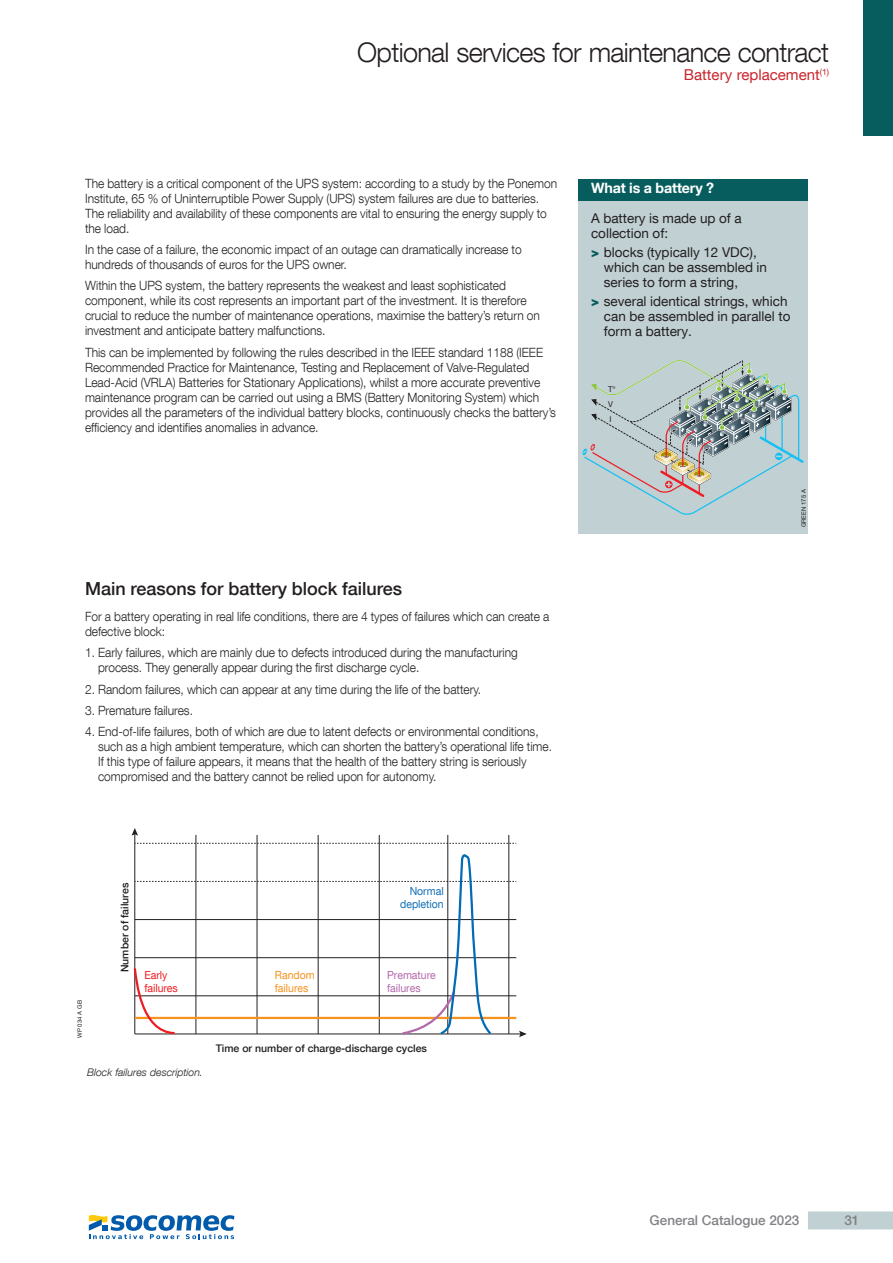
<style>
.page{position:relative;width:893px;height:1263px;background:#fff}
.page>*{position:absolute;margin:0;border:0;box-sizing:border-box;transform-origin:0 0}
.Titre_Cartouche{font:300 27px "Helvetica Neue LT Com";letter-spacing:-.025em;color:#231f20}
.titre_sous_partie{font:500 18px "Helvetica Neue LT Com";color:#231f20}
.sous_famille_cart{font:15px "Helvetica Neue LT Com";color:#c8242b}
.navig_titre{font:700 14.25px "Helvetica Neue LT Com";letter-spacing:-.01em;color:#fff}
.navig_texte_sans{font:13.5px/15px "Helvetica Neue LT Com";color:#231f20}
.t1{font:500 13.5px "Helvetica Neue LT Com";color:#808285}
.t2{font:300 12.75px/15px "Helvetica Neue LT Com";letter-spacing:-.005em;color:#231f20;scale:.94 1}
.t3{font:11.1px/12.6px "Helvetica Neue LT Com";color:#b368aa;scale:.94 1}
.t4{font:11.1px/12.6px "Helvetica Neue LT Com";color:#1170b6;text-align:right;scale:.94 1}
.t5{font:11.1px/12.6px "Helvetica Neue LT Com";color:#f7931d;scale:.94 1}
.t6{font:11.1px/12.6px "Helvetica Neue LT Com";color:#ee1d23;scale:.94 1}
.t7{font:500 10.5px "Helvetica Neue LT Com";color:#231f20}
.légende{font:italic 300 10.5px "Helvetica Neue LT Com";color:#231f20}
.t8{font:7.95px/14.9px "Helvetica Neue";color:#231f20}
.référence_-_texte_co{font:6px "Helvetica Neue LT Com";color:#231f20}
.s1{font-weight:900;color:#075c5e}
</style>
<div class="page">
<div style="left:808px;top:1211px;width:85px;height:18px;background:#c0d0d3"></div>
<svg style="left:89px;top:1215px;width:145px;height:24px"></svg>
<div style="left:863px;top:0;width:30px;height:136px;background:#075c5e"></div>
<div style="left:578px;top:200px;width:230px;height:334px;background:#c0d0d3"></div>
<div style="left:578px;top:179px;width:230px;height:21px;background:#075c5e"></div>
<hr style="left:134px;top:833px;width:1px;height:201px;background:#231f20">
<svg style="left:132px;top:828px;width:6px;height:8px"></svg>
<hr style="left:195px;top:835px;width:1px;height:199px;background:#231f20">
<hr style="left:257px;top:835px;width:1px;height:199px;background:#231f20">
<hr style="left:318px;top:835px;width:1px;height:199px;background:#231f20">
<hr style="left:379px;top:835px;width:1px;height:199px;background:#231f20">
<hr style="left:447px;top:835px;width:1px;height:199px;background:#231f20">
<hr style="left:508px;top:835px;width:1px;height:199px;background:#231f20">
<svg style="left:135px;top:843px;width:381px;height:1px"></svg>
<svg style="left:133px;top:852px;width:394px;height:185px"></svg>
<svg style="left:583px;top:360px;width:221px;height:155px"></svg>
<p class="Titre_Cartouche" style="left:357px;top:36px;width:473px">Optional services for maintenance contract</p>
<p class="sous_famille_cart" style="left:684px;top:65px;width:147px">Battery replacement<sup>(1)</sup></p>
<p class="t2" style="left:85px;top:175px;width:504px">The battery is a critical component of the UPS system: according to a study by the Ponemon Institute, 65 % of Uninterruptible Power Supply (UPS) system failures are due to batteries.<br>The reliability and availability of these components are vital to ensuring the energy supply to the load.</p>
<p class="t2" style="left:85px;top:242px;width:466px">In the case of a failure, the economic impact of an outage can dramatically increase to hundreds of thousands of euros for the UPS owner.</p>
<p class="t2" style="left:85px;top:278px;width:485px">Within the UPS system, the battery represents the weakest and least sophisticated component, while its cost represents an important part of the investment. It is therefore crucial to reduce the number of maintenance operations, maximise the battery’s return on investment and anticipate battery malfunctions.</p>
<p class="t2" style="left:85px;top:345px;width:503px">This can be implemented by following the rules described in the IEEE standard 1188 (IEEE Recommended Practice for Maintenance, Testing and Replacement of Valve-Regulated Lead-Acid (VRLA) Batteries for Stationary Applications), whilst a more accurate preventive maintenance program can be carried out using a BMS (Battery Monitoring System) which provides all the parameters of the individual battery blocks, continuously checks the battery’s efficiency and identifies anomalies in advance.</p>
<p class="titre_sous_partie" style="left:85px;top:577px;width:319px">Main reasons for battery block failures</p>
<p class="t2" style="left:85px;top:608px;width:495px">For a battery operating in real life conditions, there are 4 types of failures which can create a defective block:</p>
<p class="t2" style="left:98px;top:645px;width:448px;text-indent:-13px">1. Early failures, which are mainly due to defects introduced during the manufacturing process. They generally appear during the first discharge cycle.</p>
<p class="t2" style="left:85px;top:681px;width:423px">2. Random failures, which can appear at any time during the life of the battery.</p>
<p class="t2" style="left:85px;top:703px;width:116px">3. Premature failures.</p>
<p class="t2" style="left:98px;top:724px;width:484px;text-indent:-13px">4. End-of-life failures, both of which are due to latent defects or environmental conditions, such as a high ambient temperature, which can shorten the battery’s operational life time.<br>If this type of failure appears, it means that the health of the battery string is seriously compromised and the battery cannot be relied upon for autonomy.</p>
<p class="navig_titre" style="left:591px;top:179px;width:125px">What is a battery ?</p>
<p class="navig_texte_sans" style="left:591px;top:210px;width:152px">A battery is made up of a collection of:</p>
<p class="navig_texte_sans" style="left:604px;top:244px;width:165px;text-indent:-13px"><span class="s1">&gt;</span> blocks (typically 12 VDC), which can be assembled in series to form a string,</p>
<p class="navig_texte_sans" style="left:604px;top:294px;width:188px;text-indent:-13px"><span class="s1">&gt;</span> several identical strings, which can be assembled in parallel to form a battery.</p>
<p class="t8" style="left:608px;top:382px;width:9px">T°</p>
<p class="t8" style="left:608px;top:397px;width:6px">V<br>I</p>
<p class="référence_-_texte_co" style="left:800px;top:527px;width:39px;rotate:-90deg">GREEN 175 A</p>
<p class="référence_-_texte_co" style="left:76px;top:1038px;width:39px;rotate:-90deg">WP 034 A GB</p>
<p class="t7" style="left:119px;top:972px;width:91px;rotate:-90deg">Number of failures</p>
<p class="t4" style="left:400px;top:884px;width:48px">Normal depletion</p>
<p class="t3" style="left:387px;top:969px;width:53px">Premature failures</p>
<p class="t6" style="left:144px;top:969px;width:37px">Early failures</p>
<p class="t5" style="left:275px;top:969px;width:44px">Random failures</p>
<p class="t7" style="left:216px;top:1042px;width:213px">Time or number of charge-discharge cycles</p>
<p class="légende" style="left:87px;top:1066px;width:117px">Block failures description.</p>
<p class="t1" style="left:650px;top:1212px;width:151px">General Catalogue 2023</p>
<p class="t1" style="left:844px;top:1212px;width:17px">31</p>
</div>
